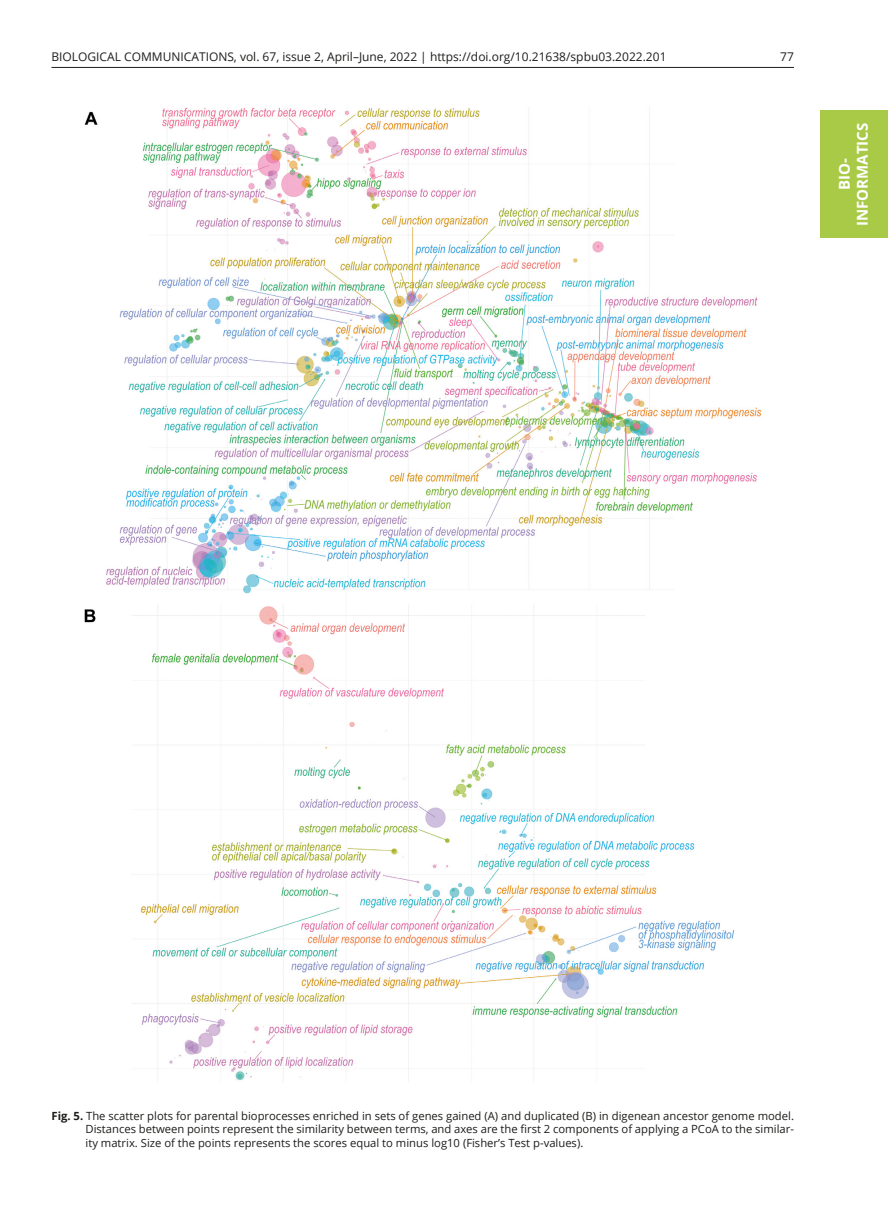
<style>
.page{position:relative;width:888px;height:1207px;background:#fff}
.page>*{position:absolute;margin:0;border:0;box-sizing:border-box;transform-origin:0 0}
.t1{font:700 15px/18px "Open Sans";color:#fff;text-align:center}
.t2{font:12px "Open Sans";color:#1d1d1b}
.t3{font:11.25px/13.5px "Open Sans";color:#1d1d1b;text-align:justify}
.s1{font-weight:700}
</style>
<div class="page">
<hr style="left:51px;top:67px;width:743px;height:1px;background:#1d1d1b">
<div style="left:820px;top:111px;width:68px;height:127px;background:#a9ca47"></div>
<img style="left:84px;top:107px;width:678px;height:975px">
<p class="t2" style="left:51px;top:48px;width:617px">BIOLOGICAL COMMUNICATIONS, vol. 67, issue 2, April–June, 2022 | https://doi.org/10.21638/spbu03.2022.201</p>
<p class="t2" style="left:780px;top:48px;width:15px">77</p>
<h1 class="t1" style="left:835px;top:226px;width:105px;rotate:-90deg">BIO-<br>INFORMATICS</h1>
<p class="t3" style="left:86px;top:1109px;width:710px;text-indent:-34px"><span class="s1">Fig. 5.</span> The scatter plots for parental bioprocesses enriched in sets of genes gained (A) and duplicated (B) in digenean ancestor genome model.<br>Distances between points represent the similarity between terms, and axes are the first 2 components of applying a PCoA to the similar&shy;ity matrix. Size of the points represents the scores equal to minus log10 (Fisher’s Test p-values).</p>
</div>
